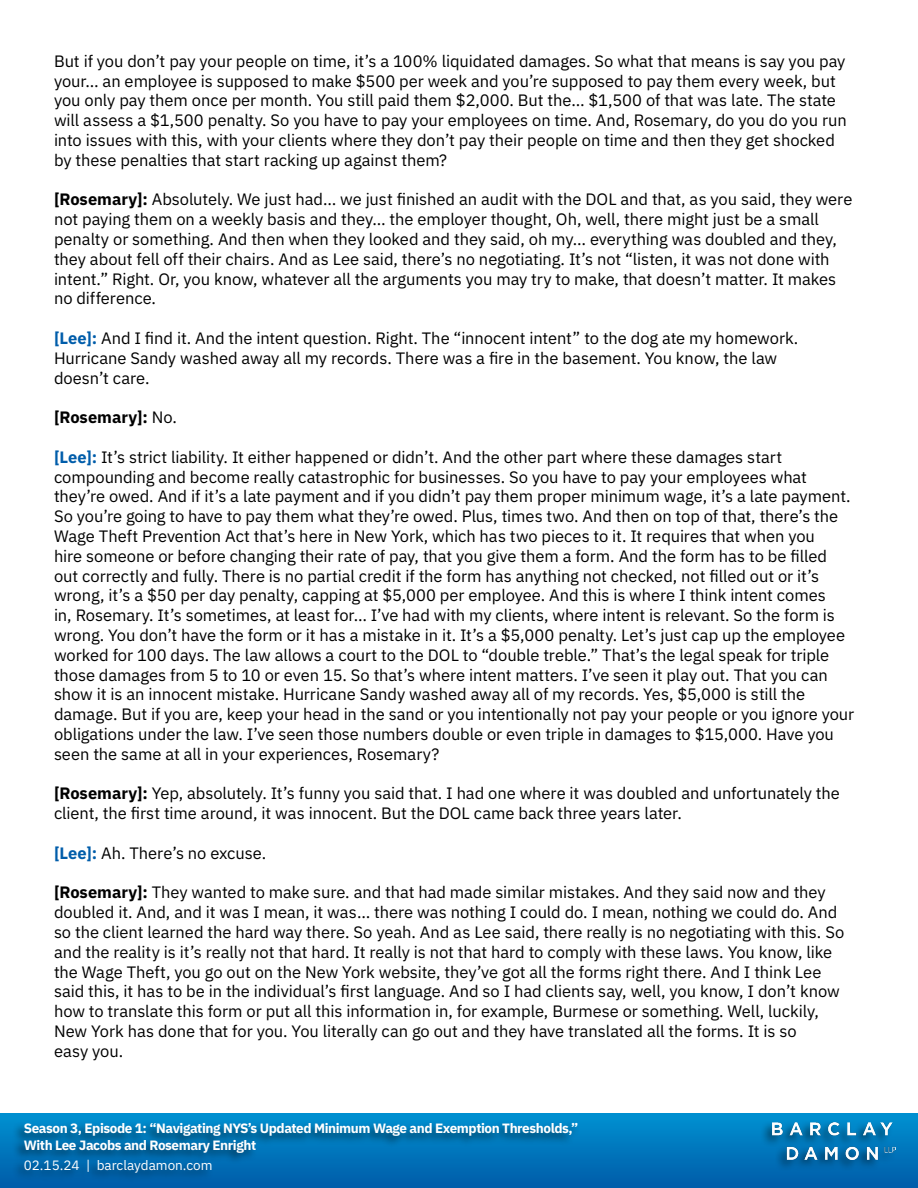
<style>
.page{position:relative;width:918px;height:1188px;background:#fff}
.page>*{position:absolute;margin:0;border:0;box-sizing:border-box;transform-origin:0 0}
.t1{font:16.5px/19.8px "IBM Plex Sans";letter-spacing:-.005em;color:#000}
.t2{font:700 16.5px "IBM Plex Sans";color:#000}
.t3{font:700 13.5px/16.5px "IBM Plex Sans";letter-spacing:-.03em;color:#fff}
.t4{font:13.5px "IBM Plex Sans";color:#fff}
.s1{font-weight:700}
.s2{font-weight:700;color:#005daa}
.s3{font-weight:400}
</style>
<div class="page">
<div style="left:0;top:1114px;width:918px;height:74px;background:linear-gradient(to bottom,#0091d1,#005ca9)"></div>
<div style="left:12px;top:1121px;width:568px;height:63px;background:#000;opacity:.55"></div>
<div style="left:760px;top:1121px;width:138px;height:50px;background:#000;opacity:.55"></div>
<img style="left:772px;top:1123px;width:123px;height:37px">
<p class="t1" style="left:54px;top:50px;width:794px">But if you don’t pay your people on time, it’s a 100% liquidated damages. So what that means is say you pay your… an employee is supposed to make $500 per week and you’re supposed to pay them every week, but you only pay them once per month. You still paid them $2,000. But the… $1,500 of that was late. The state will assess a $1,500 penalty. So you have to pay your employees on time. And, Rosemary, do you do you run into issues with this, with your clients where they don’t pay their people on time and then they get shocked by these penalties that start racking up against them?</p>
<p class="t1" style="left:54px;top:188px;width:800px"><span class="s1">[Rosemary]:</span> Absolutely. We just had… we just finished an audit with the DOL and that, as you said, they were not paying them on a weekly basis and they… the employer thought, Oh, well, there might just be a small penalty or something. And then when they looked and they said, oh my… everything was doubled and they, they about fell off their chairs. And as Lee said, there’s no negotiating. It’s not “listen, it was not done with intent.” Right. Or, you know, whatever all the arguments you may try to make, that doesn’t matter. It makes no difference.</p>
<p class="t1" style="left:54px;top:327px;width:746px"><span class="s2">[Lee]:</span> And I find it. And the intent question. Right. The “innocent intent” to the dog ate my homework.<br>Hurricane Sandy washed away all my records. There was a fire in the basement. You know, the law doesn’t care.</p>
<p class="t2" style="left:54px;top:404px;width:124px">[Rosemary]: <span class="s3">No.</span></p>
<p class="t1" style="left:54px;top:446px;width:802px"><span class="s2">[Lee]:</span> It’s strict liability. It either happened or didn’t. And the other part where these damages start compounding and become really catastrophic for businesses. So you have to pay your employees what they’re owed. And if it’s a late payment and if you didn’t pay them proper minimum wage, it’s a late payment.<br>So you’re going to have to pay them what they’re owed. Plus, times two. And then on top of that, there’s the Wage Theft Prevention Act that’s here in New York, which has two pieces to it. It requires that when you<br>hire someone or before changing their rate of pay, that you give them a form. And the form has to be filled out correctly and fully. There is no partial credit if the form has anything not checked, not filled out or it’s wrong, it’s a $50 per day penalty, capping at $5,000 per employee. And this is where I think intent comes<br>in, Rosemary. It’s sometimes, at least for… I’ve had with my clients, where intent is relevant. So the form is wrong. You don’t have the form or it has a mistake in it. It’s a $5,000 penalty. Let’s just cap up the employee worked for 100 days. The law allows a court to the DOL to “double treble.” That’s the legal speak for triple those damages from 5 to 10 or even 15. So that’s where intent matters. I’ve seen it play out. That you can show it is an innocent mistake. Hurricane Sandy washed away all of my records. Yes, $5,000 is still the damage. But if you are, keep your head in the sand or you intentionally not pay your people or you ignore your obligations under the law. I’ve seen those numbers double or even triple in damages to $15,000. Have you seen the same at all in your experiences, Rosemary?</p>
<p class="t1" style="left:54px;top:782px;width:787px"><span class="s1">[Rosemary]:</span> Yep, absolutely. It’s funny you said that. I had one where it was doubled and unfortunately the client, the first time around, it was innocent. But the DOL came back three years later.</p>
<p class="t1" style="left:54px;top:842px;width:214px"><span class="s2">[Lee]:</span> Ah. There’s no excuse.</p>
<p class="t1" style="left:54px;top:881px;width:792px"><span class="s1">[Rosemary]:</span> They wanted to make sure. and that had made similar mistakes. And they said now and they doubled it. And, and it was I mean, it was… there was nothing I could do. I mean, nothing we could do. And so the client learned the hard way there. So yeah. And as Lee said, there really is no negotiating with this. So and the reality is it’s really not that hard. It really is not that hard to comply with these laws. You know, like the Wage Theft, you go out on the New York website, they’ve got all the forms right there. And I think Lee said this, it has to be in the individual’s first language. And so I had clients say, well, you know, I don’t know how to translate this form or put all this information in, for example, Burmese or something. Well, luckily, New York has done that for you. You literally can go out and they have translated all the forms. It is so<br>easy you.</p>
<p class="t3" style="left:24px;top:1119px;width:556px">Season 3, Episode 1: “Navigating NYS’s Updated Minimum Wage and Exemption Thresholds,”<br>With Lee Jacobs and Rosemary Enright</p>
<p class="t4" style="left:24px;top:1155px;width:190px">02.15.24 | barclaydamon.com</p>
</div>
